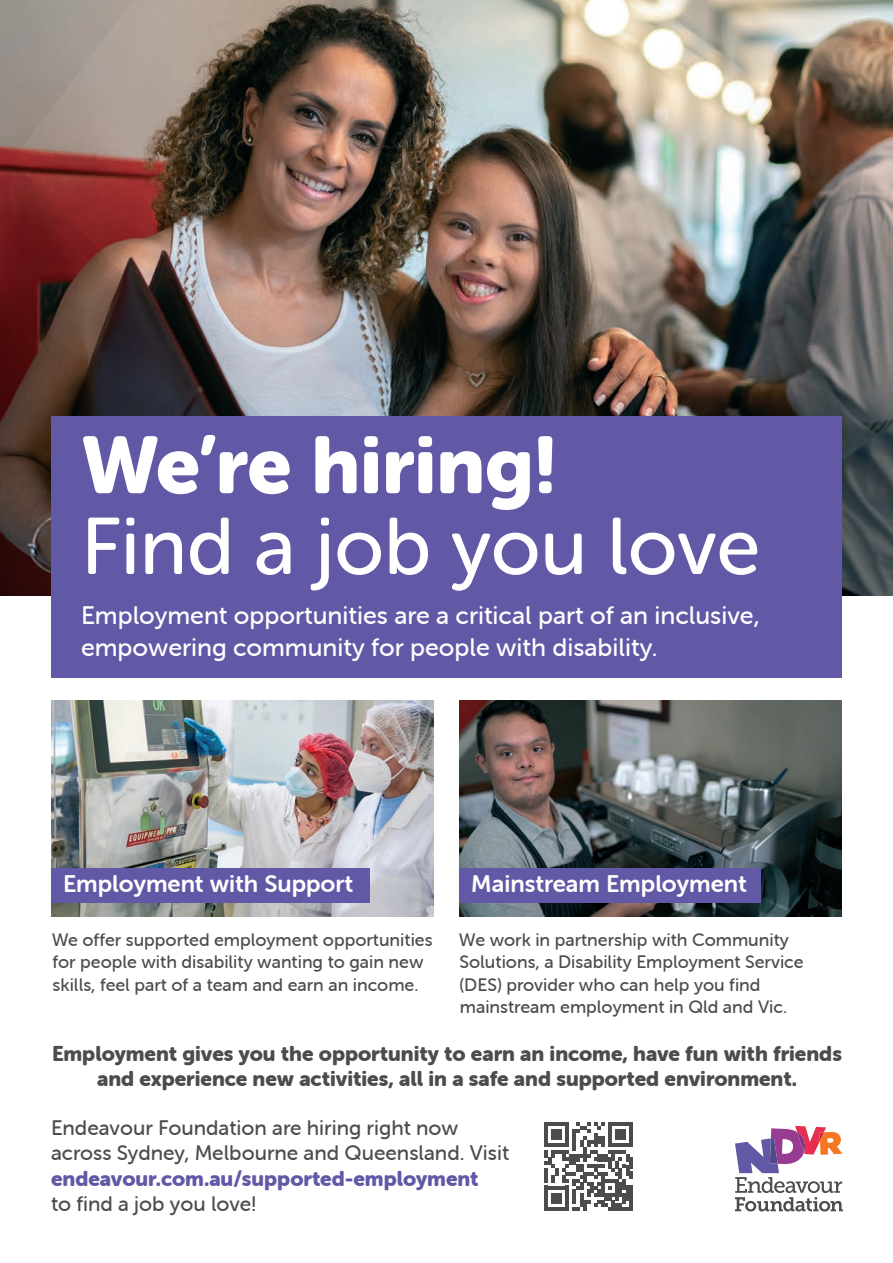
<style>
.page{position:relative;width:893px;height:1263px;background:#fff}
.page>*{position:absolute;margin:0;border:0;box-sizing:border-box;transform-origin:0 0}
.t1{font:79.8px "Museo Sans Rounded 500";color:#fff}
.t2{font:79.8px "Museo Sans Rounded 900";color:#fff}
.t3{font:25.35px/32px "Museo Sans Rounded 500";color:#fff}
.t4{font:24px "Museo Sans Rounded 700";color:#fff}
.t5{font:21px/25.2px "Museo Sans Rounded 500";color:#4b4c4d}
.t6{font:21px/25.2px "Museo Sans Rounded 900";color:#4b4c4d;text-align:center}
.t7{font:18px/22.5px "Museo Sans Rounded 500";color:#4b4c4d}
.s1{font-family:"Museo Sans Rounded 900";color:#6259a6}
</style>
<div class="page">
<img style="left:436px;top:0;width:457px;height:595px">
<svg style="left:735px;top:1126px;width:108px;height:85px"></svg>
<img style="left:459px;top:700px;width:383px;height:216px">
<img style="left:51px;top:700px;width:383px;height:216px">
<svg style="left:544px;top:1122px;width:89px;height:88px"></svg>
<div style="left:51px;top:868px;width:318px;height:34px;background:#6259a6"></div>
<div style="left:459px;top:868px;width:302px;height:34px;background:#6259a6"></div>
<img style="left:0;top:0;width:436px;height:595px">
<div style="left:51px;top:416px;width:791px;height:262px;background:#6259a6"></div>
<p class="t2" style="left:81px;top:420px;width:477px">We’re hiring!</p>
<p class="t1" style="left:81px;top:503px;width:681px">Find a job you love</p>
<p class="t3" style="left:81px;top:600px;width:680px">Employment opportunities are a critical part of an inclusive, empowering community for people with disability.</p>
<p class="t4" style="left:63px;top:870px;width:292px">Employment with Support</p>
<p class="t4" style="left:471px;top:870px;width:277px">Mainstream Employment</p>
<p class="t7" style="left:52px;top:928px;width:382px">We offer supported employment opportunities for people with disability wanting to gain new skills, feel part of a team and earn an income.</p>
<p class="t7" style="left:459px;top:928px;width:346px">We work in partnership with Community Solutions, a Disability Employment Service (DES) provider who can help you find mainstream employment in Qld and Vic.</p>
<p class="t6" style="left:52px;top:1041px;width:791px">Employment gives you the opportunity to earn an income, have fun with friends and experience new activities, all in a safe and supported environment.</p>
<p class="t5" style="left:51px;top:1115px;width:460px">Endeavour Foundation are hiring right now across Sydney, Melbourne and Queensland. Visit <span class="s1">endeavour.com.au/supported-employment<br></span>to find a job you love!</p>
</div>
